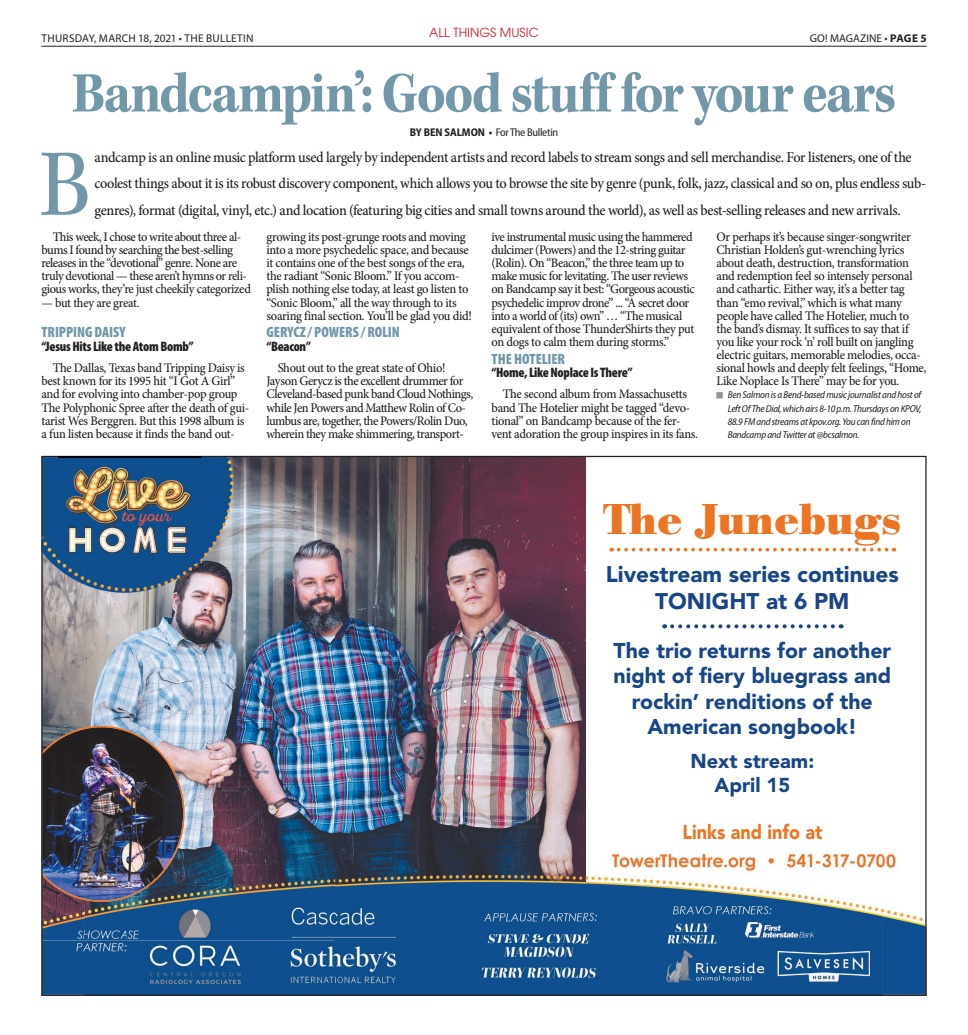
<style>
.page{position:relative;width:968px;height:1035px;background:#fff}
.page>*{position:absolute;margin:0;border:0;box-sizing:border-box;transform-origin:0 0}
.t1{font:97.75px "Kepler Std";color:#7197a8;scale:.9 1}
.t2{font:700 58.75px "Kepler Std";letter-spacing:-.03em;color:#7197a8;scale:.9 1}
.t3{font:700 42.5px "Bodoni BE";color:#ec7523}
.t4{font:900 22.5px/27px "Avenir LT Std";color:#174588;text-align:center}
.t5{font:900 21.25px/25.5px "Avenir LT Std";color:#174588;text-align:center}
.t6{font:900 20px/23.8px "Avenir LT Std";color:#174588;text-align:center}
.t7{font:900 20px "Avenir LT Std";color:#ec7523;scale:.9 1}
.t8{font:500 15px/26.2px "Minion Pro";letter-spacing:-.03em;color:#231f20;scale:.95 1}
.t9{font:900 condensed 15px "Myriad Pro";letter-spacing:-.005em;color:#7197a8}
.t10{font:900 condensed 13.75px "Myriad Pro";letter-spacing:-.02em;color:#231f20}
.t11{font:500 13.12px/13.1px "Minion Pro";letter-spacing:-.03em;color:#231f20;scale:.95 1}
.t12{font:12.5px "ITC Avant Garde Pro";color:#d1232a}
.t13{font:11.25px "Myriad Pro";letter-spacing:.02em;color:#231f20}
.t14{font:semi-condensed 11.25px "Myriad Pro";letter-spacing:-.025em;color:#231f20}
.t15{font:italic semi-condensed 10px/13.1px "Myriad Pro";letter-spacing:-.025em;color:#231f20}
.s1{font-weight:700}
</style>
<div class="page">
<hr style="left:41px;top:46px;width:885px;height:1px;background:#231f20">
<img style="left:41px;top:456px;width:885px;height:540px">
<svg style="left:618px;top:548px;width:276px;height:4px"></svg>
<svg style="left:672px;top:624px;width:169px;height:4px"></svg>
<img style="left:59px;top:457px;width:142px;height:106px">
<p class="t12" style="left:429px;top:25px;width:111px">ALL THINGS MUSIC</p>
<p class="t13" style="left:42px;top:34px;width:213px">THURSDAY, MARCH 18, 2021 • THE BULLETIN</p>
<p class="t13" style="left:809px;top:32px;width:118px">GO! MAGAZINE • <span class="s1">PAGE 5</span></p>
<h2 class="t2" style="left:72px;top:70px;width:917px">Bandcampin’: Good stuff for your ears</h2>
<p class="t14" style="left:410px;top:125px;width:150px"><span class="s1">BY BEN SALMON •</span> For The Bulletin</p>
<h1 class="t1" style="left:39px;top:124px;width:59px">B</h1>
<p class="t8" style="left:95px;top:146px;width:876px">andcamp is an online music platform used largely by independent artists and record labels to stream songs and sell merchandise. For listeners, one of the coolest things about it is its robust discovery component, which allows you to browse the site by genre (punk, folk, jazz, classical and so on, plus endless sub&shy;genres), format (digital, vinyl, etc.) and location (featuring big cities and small towns around the world), as well as best-selling releases and new arrivals.</p>
<p class="t11" style="left:41px;top:231px;width:222px;text-indent:11px">This week, I chose to write about three al&shy;bums I found by searching the best-selling releases in the “devotional” genre. None are truly devotional — these aren’t hymns or reli&shy;gious works, they’re just cheekily categorized</p>
<p class="t11" style="left:41px;top:297px;width:105px">— but they are great.</p>
<p class="t9" style="left:42px;top:327px;width:85px">TRIPPING DAISY</p>
<p class="t10" style="left:41px;top:341px;width:154px">“Jesus Hits Like the Atom Bomb”</p>
<p class="t11" style="left:41px;top:363px;width:220px;text-indent:11px">The Dallas, Texas band Tripping Daisy is best known for its 1995 hit “I Got A Girl” and for evolving into chamber-pop group The Polyphonic Spree after the death of gui&shy;tarist Wes Berggren. But this 1998 album is a fun listen because it finds the band out-</p>
<p class="t11" style="left:266px;top:231px;width:218px">growing its post-grunge roots and moving into a more psychedelic space, and because it contains one of the best songs of the era, the radiant “Sonic Bloom.” If you accom&shy;plish nothing else today, at least go listen to “Sonic Bloom,” all the way through to its soaring final section. You’ll be glad you did!</p>
<p class="t9" style="left:266px;top:327px;width:135px">GERYCZ / POWERS / ROLIN</p>
<p class="t10" style="left:266px;top:341px;width:46px">“Beacon”</p>
<p class="t11" style="left:266px;top:363px;width:219px;text-indent:11px">Shout out to the great state of Ohio!<br>Jayson Gerycz is the excellent drummer for Cleveland-based punk band Cloud Nothings, while Jen Powers and Matthew Rolin of Co&shy;lumbus are, together, the Powers/Rolin Duo, wherein they make shimmering, transport-</p>
<p class="t11" style="left:491px;top:231px;width:215px">ive instrumental music using the hammered dulcimer (Powers) and the 12-string guitar (Rolin). On “Beacon,” the three team up to make music for levitating. The user reviews on Bandcamp say it best: “Gorgeous acoustic psychedelic improv drone” ... “A secret door into a world of (its) own” … “The musical equivalent of those ThunderShirts they put on dogs to calm them during storms.”</p>
<p class="t9" style="left:491px;top:353px;width:75px">THE HOTELIER</p>
<p class="t10" style="left:491px;top:368px;width:142px">“Home, Like Noplace Is There”</p>
<p class="t11" style="left:491px;top:389px;width:219px;text-indent:11px">The second album from Massachusetts band The Hotelier might be tagged “devo&shy;tional” on Bandcamp because of the fer&shy;vent adoration the group inspires in its fans.</p>
<p class="t11" style="left:716px;top:231px;width:222px">Or perhaps it’s because singer-songwriter Christian Holden’s gut-wrenching lyrics about death, destruction, transformation and redemption feel so intensely personal and cathartic. Either way, it’s a better tag than “emo revival,” which is what many people have called The Hotelier, much to the band’s dismay. It suffices to say that if you like your rock ‘n’ roll built on jangling electric guitars, memorable melodies, occa&shy;sional howls and deeply felt feelings, “Home, Like Noplace Is There” may be for you.</p>
<p class="t15" style="left:727px;top:389px;width:195px">Ben Salmon is a Bend-based music journalist and host of Left Of The Dial, which airs 8-10 p.m. Thursdays on KPOV, 88.9 FM and streams at kpov.org. You can find him on Bandcamp and Twitter at @bcsalmon.</p>
<h3 class="t3" style="left:603px;top:503px;width:300px">The Junebugs</h3>
<h3 class="t4" style="left:606px;top:563px;width:294px">Livestream series continues<br>TONIGHT at 6 PM</h3>
<h3 class="t5" style="left:613px;top:640px;width:279px">The trio returns for another night of fiery bluegrass and rockin’ renditions of the<br>American songbook!</h3>
<h3 class="t6" style="left:690px;top:751px;width:125px">Next stream:<br>April 15</h3>
<h3 class="t7" style="left:682px;top:824px;width:157px">Links and info at</h3>
</div>
